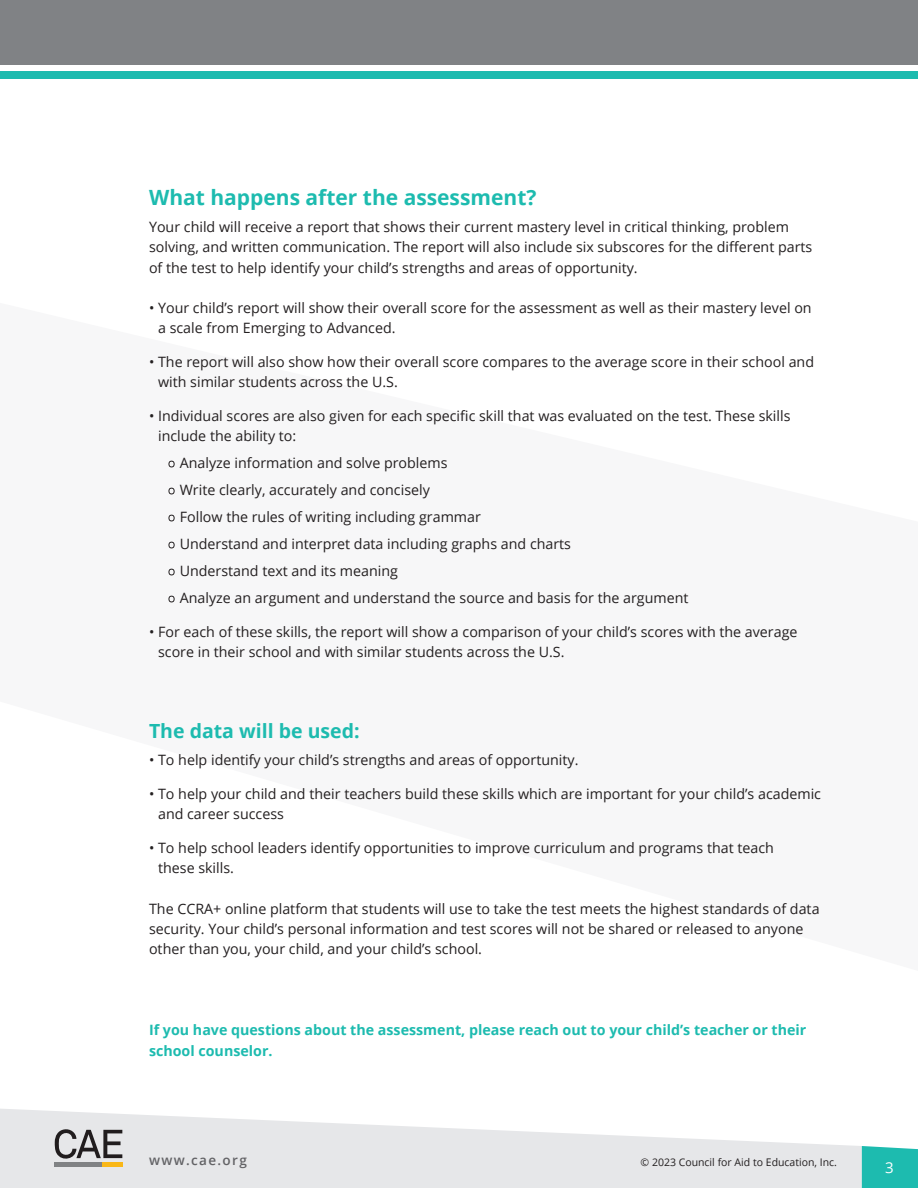
<style>
.page{position:relative;width:918px;height:1188px;background:#fff}
.page>*{position:absolute;margin:0;border:0;box-sizing:border-box;transform-origin:0 0}
.t1{font:700 21px "Open Sans";color:#1dbbaf}
.t2{font:700 19.5px "Open Sans";color:#1dbbaf}
.t3{font:15px "Open Sans";color:#fff}
.t4{font:14.25px/20.2px "Open Sans";color:#231f20}
.t5{font:700 14.25px/20.2px "Open Sans";color:#1dbbaf}
.t6{font:600 13.5px "Open Sans";letter-spacing:.1em;color:#636366}
.t7{font:10.5px "Open Sans";color:#231f20}
.s1{font-size:24px}
</style>
<div class="page">
<svg style="left:0;top:1109px;width:862px;height:79px;fill:#e6e7e9"></svg>
<svg style="left:55px;top:1128px;width:67px;height:34px;background:#a4a3a5"></svg>
<hr style="left:102px;top:1162px;width:21px;height:4px;background:#f9b717">
<hr style="left:55px;top:1162px;width:47px;height:4px;background:#808284">
<div style="left:862px;top:1146px;width:56px;height:42px;background:#1dbbaf"></div>
<div style="left:0;top:71px;width:918px;height:8px;background:#1dbbaf"></div>
<div style="left:0;top:0;width:918px;height:65px;background:#808285"></div>
<h1 class="t1" style="left:149px;top:183px;width:389px">What happens after the assessment?</h1>
<p class="t4" style="left:149px;top:216px;width:665px">Your child will receive a report that shows their current mastery level in critical thinking, problem solving, and written communication. The report will also include six subscores for the different parts of the test to help identify your child’s strengths and areas of opportunity.</p>
<p class="t4" style="left:158px;top:297px;width:655px;text-indent:-9px">• Your child’s report will show their overall score for the assessment as well as their mastery level on a scale from Emerging to Advanced.</p>
<p class="t4" style="left:158px;top:351px;width:658px;text-indent:-9px">• The report will also show how their overall score compares to the average score in their school and with similar students across the U.S.</p>
<p class="t4" style="left:158px;top:405px;width:634px;text-indent:-9px">• Individual scores are also given for each specific skill that was evaluated on the test. These skills include the ability to:</p>
<p class="t4" style="left:167px;top:453px;width:282px"><span class="s1">•</span> Analyze information and solve problems</p>
<p class="t4" style="left:167px;top:480px;width:264px"><span class="s1">•</span> Write clearly, accurately and concisely</p>
<p class="t4" style="left:167px;top:507px;width:315px"><span class="s1">•</span> Follow the rules of writing including grammar</p>
<p class="t4" style="left:167px;top:534px;width:406px"><span class="s1">•</span> Understand and interpret data including graphs and charts</p>
<p class="t4" style="left:167px;top:561px;width:232px"><span class="s1">•</span> Understand text and its meaning</p>
<p class="t4" style="left:167px;top:588px;width:523px"><span class="s1">•</span> Analyze an argument and understand the source and basis for the argument</p>
<p class="t4" style="left:158px;top:621px;width:641px;text-indent:-9px">• For each of these skills, the report will show a comparison of your child’s scores with the average score in their school and with similar students across the U.S.</p>
<h2 class="t2" style="left:149px;top:717px;width:212px">The data will be used:</h2>
<p class="t4" style="left:149px;top:750px;width:431px">• To help identify your child’s strengths and areas of opportunity.</p>
<p class="t4" style="left:158px;top:783px;width:665px;text-indent:-9px">• To help your child and their teachers build these skills which are important for your child’s academic and career success</p>
<p class="t4" style="left:158px;top:837px;width:617px;text-indent:-9px">• To help school leaders identify opportunities to improve curriculum and programs that teach these skills.</p>
<p class="t4" style="left:149px;top:898px;width:672px">The CCRA+ online platform that students will use to take the test meets the highest standards of data security. Your child’s personal information and test scores will not be shared or released to anyone other than you, your child, and your child’s school.</p>
<p class="t5" style="left:149px;top:1020px;width:659px">If you have questions about the assessment, please reach out to your child’s teacher or their school counselor.</p>
<p class="t6" style="left:149px;top:1150px;width:99px">www.cae.org</p>
<p class="t7" style="left:641px;top:1155px;width:198px">© 2023 Council for Aid to Education, Inc.</p>
<p class="t3" style="left:885px;top:1157px;width:10px">3</p>
</div>
